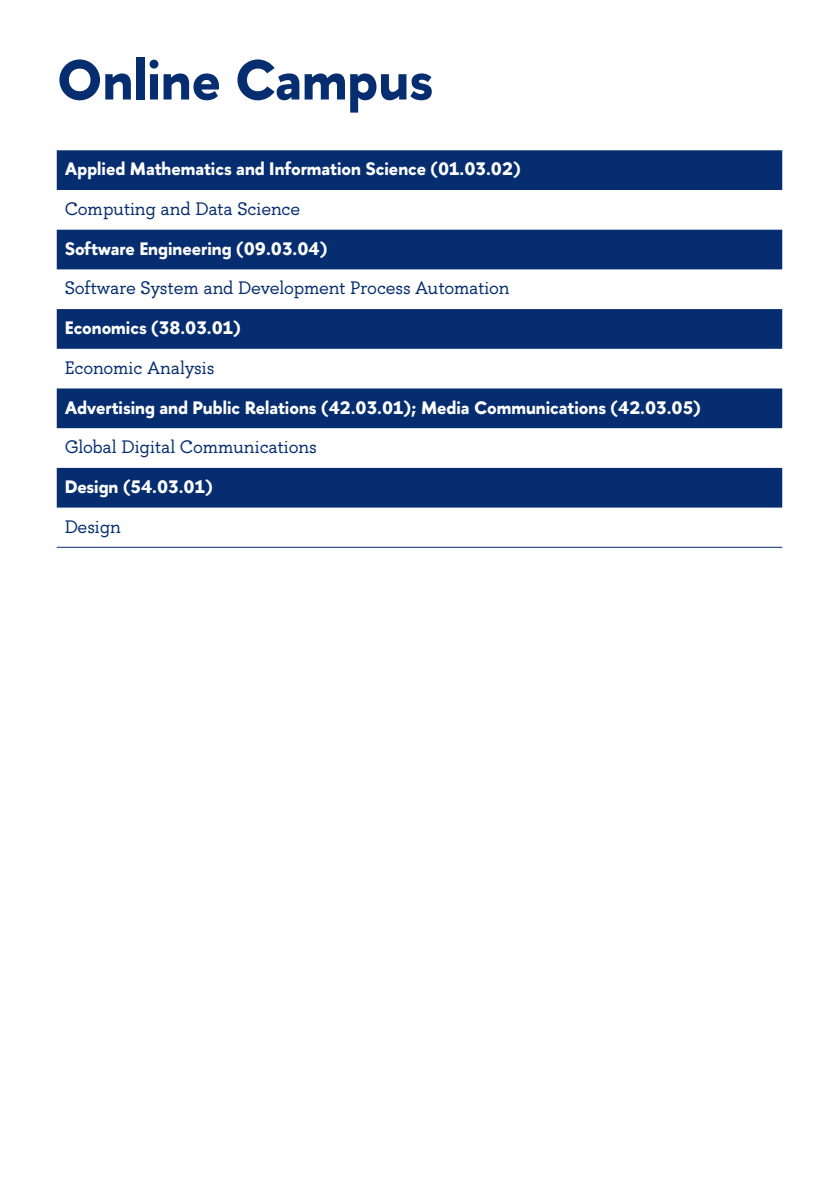
<style>
.page{position:relative;width:840px;height:1191px;background:#fff}
.page>*{position:absolute;margin:0;border:0;box-sizing:border-box;transform-origin:0 0}
.текст{font:700 56px "HSE Sans";color:#052d6f}
.t1{font:700 18px "HSE Sans";color:#fff}
.t2{font:18px "HSE Slab";letter-spacing:-.01em;color:#052d6f}
</style>
<div class="page">
<svg style="left:57px;top:150px;width:724px;height:357px;fill:#052d6f"></svg>
<hr style="left:57px;top:547px;width:724px;height:1px;background:#052d6f">
<p class="текст" style="left:57px;top:43px;width:377px">Online Campus</p>
<p class="t1" style="left:65px;top:157px;width:457px">Applied Mathematics and Information Science (01.03.02)</p>
<p class="t2" style="left:65px;top:198px;width:237px">Computing and Data Science</p>
<p class="t1" style="left:65px;top:236px;width:264px">Software Engineering (09.03.04)</p>
<p class="t2" style="left:65px;top:277px;width:446px">Software System and Development Process Automation</p>
<p class="t1" style="left:65px;top:316px;width:177px">Economics (38.03.01)</p>
<p class="t2" style="left:65px;top:356px;width:151px">Economic Analysis</p>
<p class="t1" style="left:65px;top:395px;width:637px">Advertising and Public Relations (42.03.01); Media Communications (42.03.05)</p>
<p class="t2" style="left:65px;top:436px;width:253px">Global Digital Communications</p>
<p class="t1" style="left:65px;top:475px;width:149px">Design (54.03.01)</p>
<p class="t2" style="left:65px;top:515px;width:58px">Design</p>
</div>
